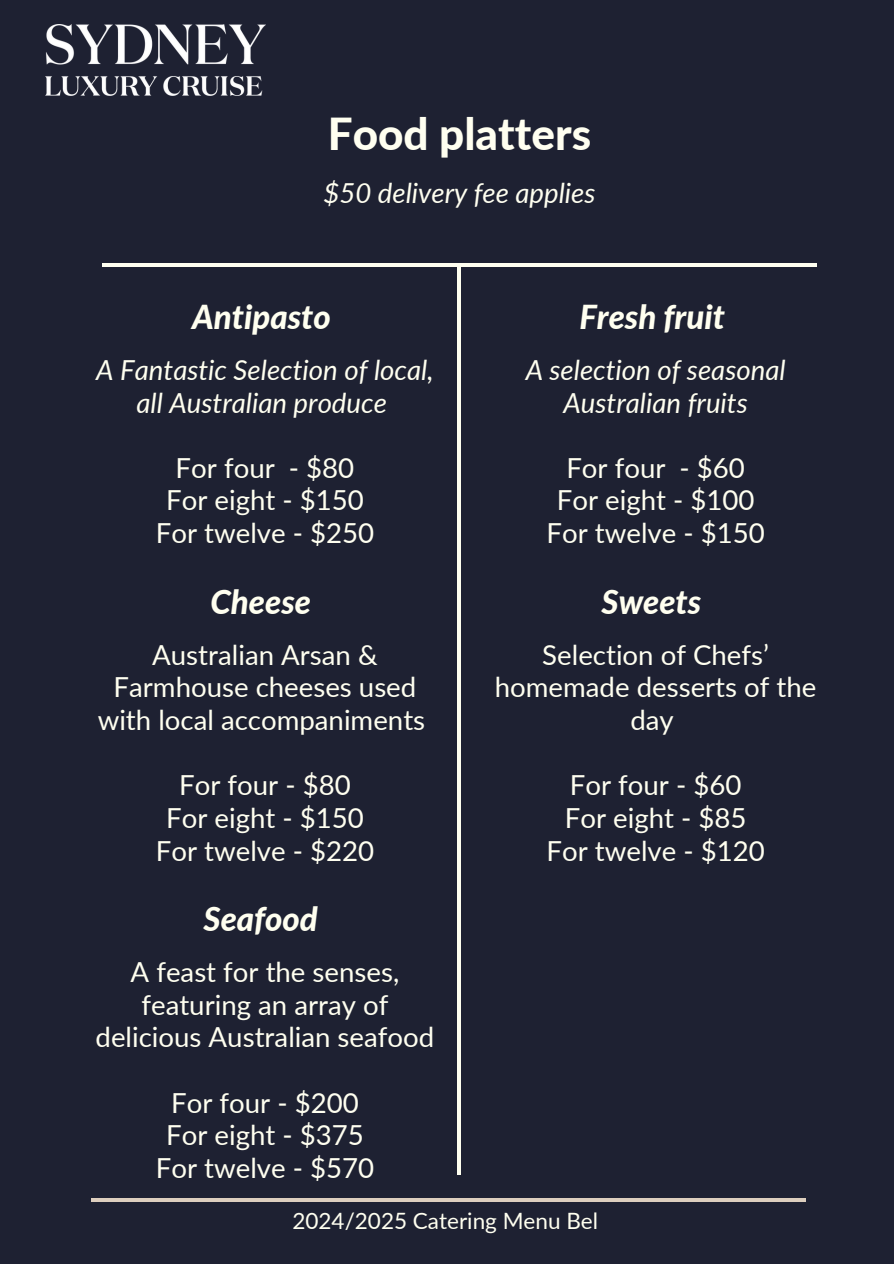
<style>
.page{position:relative;width:894px;height:1264px;background:#fff}
.page>*{position:absolute;margin:0;border:0;box-sizing:border-box;transform-origin:0 0}
.t1{font:800 44.1px "Lato";color:#fffff0}
.t2{font:italic 800 33px "Lato";color:#fffff0}
.t3{font:27.6px/32.7px "Lato";color:#fffff0;text-align:center}
.t4{font:italic 27.6px/32.7px "Lato";color:#fffff0;text-align:center}
.t5{font:22.5px "Lato";color:#fffff0}
</style>
<div class="page">
<div style="left:0;top:0;width:893px;height:1263px;background:#1e2132"></div>
<hr style="left:102px;top:264px;width:714px;height:2px;background:#fffff0">
<img style="left:46px;top:24px;width:219px;height:71px">
<hr style="left:457px;top:265px;width:4px;height:909px;background:#fffff0">
<hr style="left:91px;top:1198px;width:714px;height:3px;background:#ddcebe">
<p class="t1" style="left:327px;top:106px;width:265px">Food platters</p>
<h1 class="t4" style="left:323px;top:176px;width:273px">$50 delivery fee applies</h1>
<h3 class="t2" style="left:192px;top:297px;width:140px">Antipasto</h3>
<h2 class="t4" style="left:96px;top:353px;width:338px">A Fantastic Selection of local, all Australian produce</h2>
<h3 class="t3" style="left:156px;top:451px;width:220px">For four - $80<br>For eight - $150<br>For twelve - $250</h3>
<h3 class="t2" style="left:210px;top:581px;width:102px">Cheese</h3>
<h2 class="t3" style="left:98px;top:637px;width:329px">Australian Arsan &amp;<br>Farmhouse cheeses used with local accompaniments</h2>
<h3 class="t3" style="left:156px;top:768px;width:220px">For four - $80<br>For eight - $150<br>For twelve - $220</h3>
<h3 class="t2" style="left:203px;top:898px;width:116px">Seafood</h3>
<h2 class="t3" style="left:96px;top:955px;width:340px">A feast for the senses, featuring an array of delicious Australian seafood</h2>
<h3 class="t3" style="left:156px;top:1085px;width:220px">For four - $200<br>For eight - $375<br>For twelve - $570</h3>
<h3 class="t2" style="left:579px;top:297px;width:147px">Fresh fruit</h3>
<h2 class="t4" style="left:525px;top:353px;width:261px">A selection of seasonal<br>Australian fruits</h2>
<h3 class="t3" style="left:546px;top:451px;width:220px">For four - $60<br>For eight - $100<br>For twelve - $150</h3>
<h3 class="t2" style="left:601px;top:581px;width:101px">Sweets</h3>
<h2 class="t3" style="left:494px;top:637px;width:323px">Selection of Chefs’ homemade desserts of the day</h2>
<h3 class="t3" style="left:546px;top:768px;width:220px">For four - $60<br>For eight - $85<br>For twelve - $120</h3>
<p class="t5" style="left:292px;top:1207px;width:307px">2024/2025 Catering Menu Bel</p>
</div>
